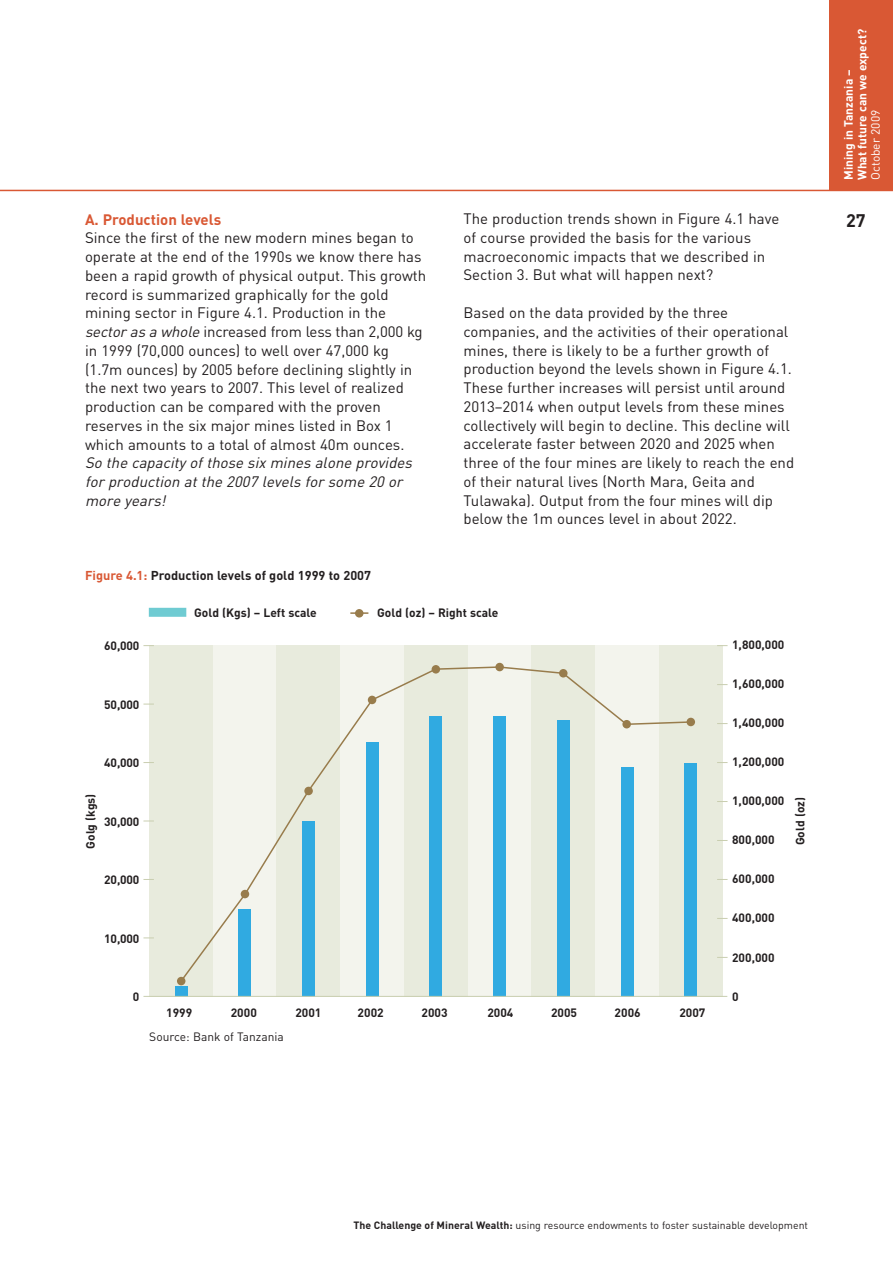
<style>
.page{position:relative;width:893px;height:1263px;background:#fff}
.page>*{position:absolute;margin:0;border:0;box-sizing:border-box;transform-origin:0 0}
.t1{font:700 18px "DIN";color:#231f20}
.t2{font:15px/18.8px "DIN";color:#231f20}
.t3{font:italic 15px/18.8px "DIN";color:#231f20}
.t4{font:700 15px "DIN";color:#d95834}
.t5{font:700 12.75px "DIN";color:#231f20}
.t6{font:700 12px "DIN";color:#231f20}
.t7{font:700 12px/13.5px "DIN";color:#fff}
.t8{font:12px "DIN";color:#231f20}
.t9{font:12px "DIN";color:#fff}
.t10{font:10.5px "DIN";color:#231f20}
.s1{font-style:italic}
.s2{color:#d95834}
.s3{font-weight:700}
</style>
<div class="page">
<hr style="left:0;top:190px;width:893px;height:1px;background:#d95834">
<div style="left:829px;top:0;width:64px;height:190px;background:#d95834"></div>
<div style="left:149px;top:645px;width:574px;height:351px;background:#f3f4ed"></div>
<div style="left:149px;top:645px;width:64px;height:351px;background:#e8ebdd"></div>
<div style="left:277px;top:645px;width:63px;height:351px;background:#e8ebdd"></div>
<div style="left:404px;top:645px;width:64px;height:351px;background:#e8ebdd"></div>
<div style="left:531px;top:645px;width:64px;height:351px;background:#e8ebdd"></div>
<div style="left:659px;top:645px;width:64px;height:351px;background:#e8ebdd"></div>
<div style="left:175px;top:986px;width:12px;height:10px;background:#30aae1"></div>
<div style="left:238px;top:909px;width:13px;height:87px;background:#30aae1"></div>
<div style="left:302px;top:821px;width:13px;height:175px;background:#30aae1"></div>
<div style="left:366px;top:742px;width:13px;height:254px;background:#30aae1"></div>
<div style="left:430px;top:716px;width:12px;height:280px;background:#30aae1"></div>
<div style="left:493px;top:716px;width:13px;height:280px;background:#30aae1"></div>
<div style="left:557px;top:720px;width:13px;height:276px;background:#30aae1"></div>
<div style="left:621px;top:767px;width:12px;height:229px;background:#30aae1"></div>
<div style="left:684px;top:763px;width:13px;height:233px;background:#30aae1"></div>
<div style="left:149px;top:608px;width:37px;height:9px;background:#6fcbd2"></div>
<div style="left:355px;top:609px;width:8px;height:8px;background:#987c4c;border-radius:50%"></div>
<div style="left:177px;top:977px;width:8px;height:8px;background:#987c4c;border-radius:50%"></div>
<svg style="left:350px;top:612px;width:18px;height:2px"></svg>
<hr style="left:143px;top:996px;width:584px;height:1px;background:#c9ceb0">
<svg style="left:495px;top:663px;width:9px;height:8px"></svg>
<div style="left:687px;top:718px;width:8px;height:8px;background:#987c4c;border-radius:50%"></div>
<svg style="left:179px;top:665px;width:513px;height:318px"></svg>
<p class="t4" style="left:85px;top:211px;width:138px">A. Production levels</p>
<p class="t2" style="left:85px;top:229px;width:343px">Since the first of the new modern mines began to operate at the end of the 1990s we know there has been a rapid growth of physical output. This growth record is summarized graphically for the gold mining sector in Figure 4.1. Production in the <span class="s1">sectoras a whole</span>increased from less than 2,000 kg in 1999 (70,000 ounces) to well over 47,000 kg (1.7m ounces) by 2005 before declining slightly in the next two years to 2007. This level of realized production can be compared with the proven reserves in the six major mines listed in Box 1 which amounts to a total of almost 40m ounces.</p>
<p class="t3" style="left:85px;top:454px;width:332px">So the capacity of those six mines alone provides for production at the 2007 levels for some 20 or more years!</p>
<p class="t5" style="left:85px;top:568px;width:288px"><span class="s2">Figure 4.1:</span> Production levels of gold 1999 to 2007</p>
<p class="t2" style="left:463px;top:210px;width:317px">The production trends shown in Figure 4.1 have of course provided the basis for the various macroeconomic impacts that we described in Section 3. But what will happen next?</p>
<p class="t2" style="left:463px;top:303px;width:332px">Based on the data provided by the three companies, and the activities of their operational mines, there is likely to be a further growth of production beyond the levels shown in Figure 4.1.<br>These further increases will persist until around 2013–2014 when output levels from these mines collectively will begin to decline. This decline will accelerate faster between 2020 and 2025 when three of the four mines are likely to reach the end of their natural lives (North Mara, Geita and Tulawaka). Output from the four mines will dip below the 1m ounces level in about 2022.</p>
<p class="t6" style="left:104px;top:639px;width:37px">60,000</p>
<p class="t6" style="left:104px;top:697px;width:37px">50,000</p>
<p class="t6" style="left:104px;top:756px;width:37px">40,000</p>
<p class="t6" style="left:84px;top:849px;width:57px;rotate:-90deg">Golg (kgs)</p>
<p class="t6" style="left:104px;top:814px;width:37px">30,000</p>
<p class="t6" style="left:104px;top:873px;width:37px">20,000</p>
<p class="t6" style="left:104px;top:931px;width:37px">10,000</p>
<p class="t6" style="left:194px;top:605px;width:124px">Gold (Kgs) – Left scale</p>
<p class="t6" style="left:377px;top:605px;width:123px">Gold (oz) – Right scale</p>
<p class="t6" style="left:133px;top:990px;width:8px">0</p>
<p class="t6" style="left:166px;top:1005px;width:28px">1999</p>
<p class="t6" style="left:231px;top:1005px;width:28px">2000</p>
<p class="t6" style="left:295px;top:1005px;width:28px">2001</p>
<p class="t6" style="left:358px;top:1005px;width:28px">2002</p>
<p class="t6" style="left:422px;top:1005px;width:28px">2003</p>
<p class="t6" style="left:487px;top:1005px;width:28px">2004</p>
<p class="t8" style="left:149px;top:1030px;width:136px">Source: Bank of Tanzania</p>
<p class="t6" style="left:551px;top:1005px;width:28px">2005</p>
<p class="t6" style="left:615px;top:1005px;width:28px">2006</p>
<p class="t6" style="left:679px;top:1005px;width:28px">2007</p>
<p class="t6" style="left:732px;top:638px;width:54px">1,800,000</p>
<p class="t6" style="left:732px;top:677px;width:54px">1,600,000</p>
<p class="t6" style="left:732px;top:716px;width:54px">1,400,000</p>
<p class="t6" style="left:732px;top:755px;width:54px">1,200,000</p>
<p class="t6" style="left:732px;top:794px;width:54px">1,000,000</p>
<p class="t6" style="left:732px;top:833px;width:44px">800,000</p>
<p class="t6" style="left:732px;top:872px;width:44px">600,000</p>
<p class="t6" style="left:732px;top:911px;width:44px">400,000</p>
<p class="t6" style="left:732px;top:950px;width:44px">200,000</p>
<p class="t6" style="left:732px;top:989px;width:8px">0</p>
<p class="t6" style="left:793px;top:845px;width:50px;rotate:-90deg">Gold (oz)</p>
<p class="t7" style="left:842px;top:180px;width:153px;rotate:-90deg">Mining in Tanzania –<br>What future can we expect?</p>
<p class="t9" style="left:869px;top:180px;width:72px;rotate:-90deg">October 2009</p>
<p class="t1" style="left:846px;top:210px;width:21px">27</p>
<p class="t10" style="left:354px;top:1219px;width:456px"><span class="s3">The Challenge of Mineral Wealth:</span> using resource endowments to foster sustainable development</p>
</div>
